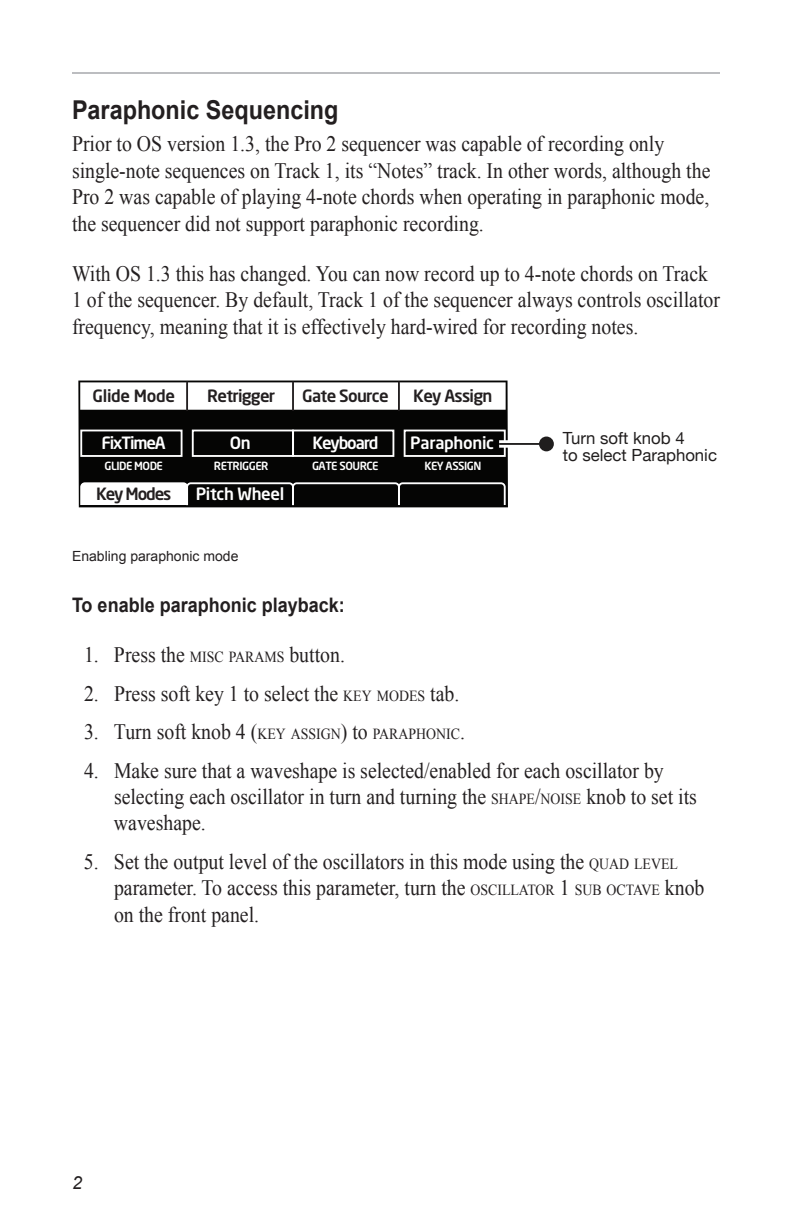
<style>
.page{position:relative;width:792px;height:1224px;background:#fff}
.page>*{position:absolute;margin:0;border:0;box-sizing:border-box;transform-origin:0 0}
.t1{font:700 26px "Arial";color:#231f20;scale:.9 1}
.t2{font:22px/26.4px "Times New Roman";color:#231f20;scale:.9 1}
.t3{font:700 20px "Arial";color:#231f20;scale:.9 1}
.t4{font:italic 18px "Arial";color:#231f20}
.t5{font:16.8px/16.6px "Helvetica Neue";color:#211e1e}
.t6{font:500 16.8px "Neo Sans Std";letter-spacing:-.04em;color:#231f20}
.t7{font:500 16.8px "Neo Sans Std";letter-spacing:-.02em;color:#fff}
.t8{font:500 16.8px "Neo Sans Std";letter-spacing:-.07em;color:#fff}
.t9{font:500 16.8px "Neo Sans Std";letter-spacing:-.02em;color:#231f20}
.t10{font:500 16.8px "Neo Sans Std";letter-spacing:-.07em;color:#231f20}
.t11{font:14px "Arial";color:#231f20}
.t12{font:500 11.2px "Neo Sans Std";letter-spacing:-.045em;color:#fff}
.s1{font-size:15.4px}
.s2{font-style:inherit}
</style>
<div class="page">
<hr style="left:72px;top:72px;width:648px;height:2px;background:#bcbdc0">
<div style="left:81px;top:383px;width:424px;height:120px;background:#050504"></div>
<div style="left:78px;top:381px;width:430px;height:126px;border:6px solid #050504"></div>
<div style="left:81px;top:383px;width:106px;height:26px;background:#fff"></div>
<div style="left:80px;top:382px;width:108px;height:28px;border:2px solid #fff"></div>
<div style="left:187px;top:383px;width:106px;height:26px;background:#fff"></div>
<div style="left:186px;top:382px;width:108px;height:28px;border:2px solid #fff"></div>
<div style="left:293px;top:383px;width:106px;height:26px;background:#fff"></div>
<div style="left:292px;top:382px;width:108px;height:28px;border:2px solid #fff"></div>
<div style="left:399px;top:383px;width:106px;height:26px;background:#fff"></div>
<div style="left:398px;top:382px;width:108px;height:28px;border:2px solid #fff"></div>
<hr style="left:186px;top:382px;width:2px;height:28px;background:#231f20">
<hr style="left:292px;top:382px;width:2px;height:28px;background:#231f20">
<hr style="left:398px;top:382px;width:2px;height:28px;background:#231f20">
<svg style="left:79px;top:481px;width:428px;height:26px"></svg>
<div style="left:292px;top:430px;width:102px;height:27px;border:2px solid #fff"></div>
<div style="left:404px;top:430px;width:102px;height:27px;border:2px solid #fff"></div>
<div style="left:80px;top:430px;width:103px;height:27px;border:2px solid #fff"></div>
<div style="left:192px;top:430px;width:102px;height:27px;border:2px solid #fff"></div>
<div style="left:499px;top:440px;width:49px;height:8px;background:#fff"></div>
<hr style="left:499px;top:443px;width:49px;height:2px;background:#201e1e">
<div style="left:539px;top:437px;width:15px;height:14px;background:#201e1e;border-radius:50%"></div>
<p class="t1" style="left:72px;top:93px;width:298px">Paraphonic Sequencing</p>
<p class="t2" style="left:72px;top:131px;width:711px">Prior to OS version 1.3, the Pro 2 sequencer was capable of recording only single-note sequences on Track 1, its “Notes” track. In other words, although the Pro 2 was capable of playing 4-note chords when operating in paraphonic mode, the sequencer did not support paraphonic recording.</p>
<p class="t2" style="left:72px;top:260px;width:722px">With OS 1.3 this has changed. You can now record up to 4-note chords on Track<br>1 of the sequencer. By default, Track 1 of the sequencer always controls oscillator frequency, meaning that it is effectively hard-wired for recording notes.</p>
<p class="t9" style="left:93px;top:385px;width:84px">Glide Mode</p>
<p class="t6" style="left:207px;top:385px;width:70px">Retrigger</p>
<p class="t6" style="left:302px;top:385px;width:88px">Gate Source</p>
<p class="t6" style="left:413px;top:385px;width:81px">Key Assign</p>
<p class="t8" style="left:101px;top:432px;width:66px">FixTimeA</p>
<p class="t7" style="left:230px;top:432px;width:23px">On</p>
<p class="t8" style="left:312px;top:432px;width:68px">Keyboard</p>
<p class="t7" style="left:410px;top:432px;width:85px">Paraphonic</p>
<p class="t10" style="left:96px;top:483px;width:77px">Key Modes</p>
<p class="t12" style="left:104px;top:459px;width:60px">GLIDE MODE</p>
<p class="t12" style="left:214px;top:459px;width:56px">RETRIGGER</p>
<p class="t12" style="left:312px;top:459px;width:68px">GATE SOURCE</p>
<p class="t12" style="left:424px;top:459px;width:59px">KEY ASSIGN</p>
<p class="t7" style="left:196px;top:483px;width:90px">Pitch Wheel</p>
<p class="t5" style="left:563px;top:431px;width:156px">Turn soft knob 4<br>to select Paraphonic</p>
<p class="t11" style="left:72px;top:547px;width:168px">Enabling paraphonic mode</p>
<p class="t3" style="left:72px;top:592px;width:305px">To enable paraphonic playback:</p>
<p class="t2" style="left:84px;top:641px;width:291px">1. Press the <span class="s1">MISC PARAMS</span> button.</p>
<p class="t2" style="left:84px;top:680px;width:419px">2. Press soft key 1 to select the <span class="s1">KEY MODES</span> tab.</p>
<p class="t2" style="left:84px;top:718px;width:425px">3. Turn soft knob 4 (<span class="s1">KEY ASSIGN</span>) to <span class="s1">PARAPHONIC</span>.</p>
<p class="t2" style="left:114px;top:757px;width:649px;text-indent:-30px">4. Make sure that a waveshape is selected/enabled for each oscillator by selecting each oscillator in turn and turning the <span class="s1">SHAPE</span><span class="s2">/</span><span class="s1">NOISE</span> knob to set its waveshape.</p>
<p class="t2" style="left:114px;top:848px;width:658px;text-indent:-30px">5. Set the output level of the oscillators in this mode using the <span class="s1">QUAD LEVEL </span>parameter. To access this parameter, turn the <span class="s1">OSCILLATOR</span> <span class="s2">1</span> <span class="s1">SUB OCTAVE</span> knob on the front panel.</p>
<p class="t4" style="left:72px;top:1171px;width:12px">2</p>
</div>
